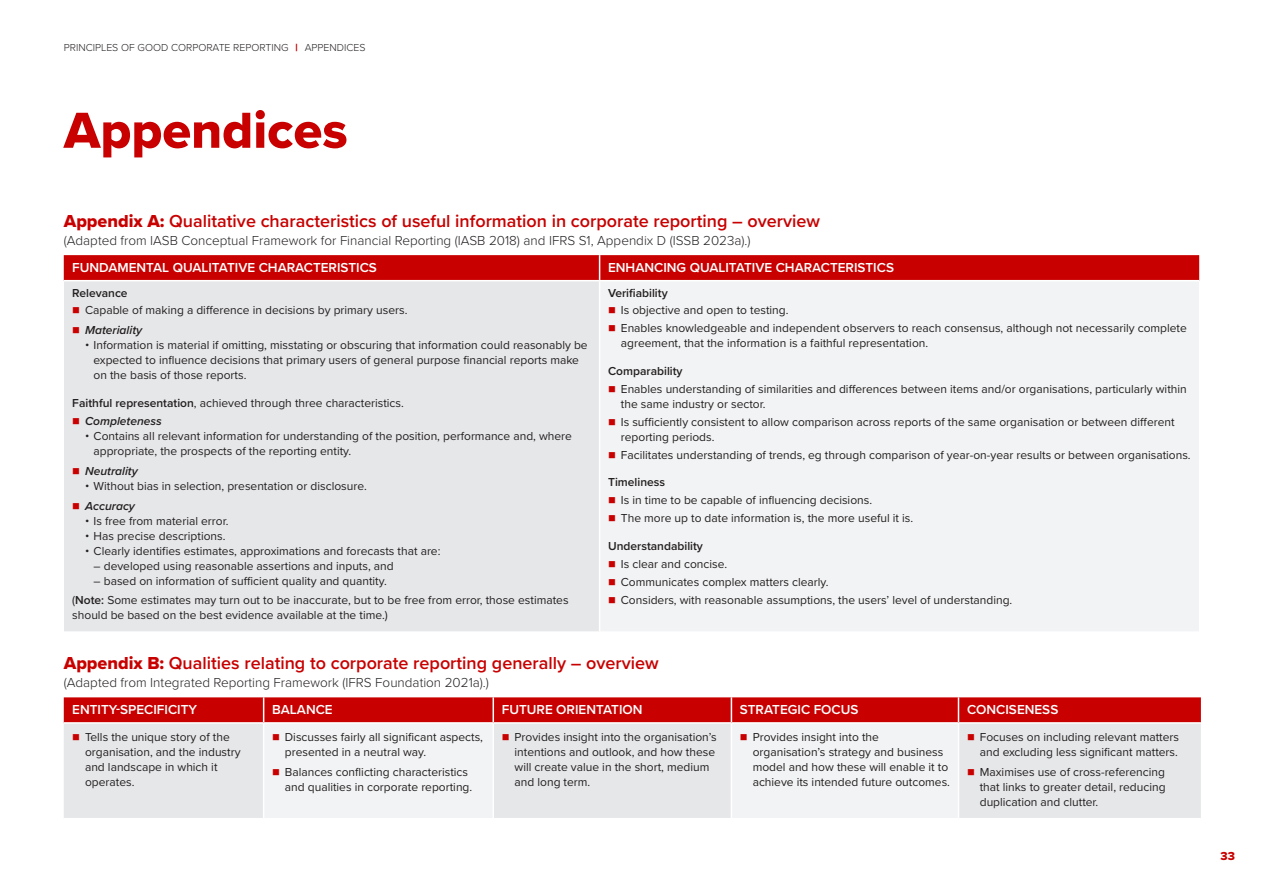
<style>
.page{position:relative;width:1263px;height:893px;background:#fff}
.page>*{position:absolute;margin:0;border:0;box-sizing:border-box;transform-origin:0 0}
.t1{font:52.5px "Proxima Nova Extrabld";color:#c80000}
.t2{font:600 18px "Proxima Nova";color:#c80000}
.t3{font:300 13.5px "Proxima Nova";color:#231f20}
.t4{font:600 13.5px "Proxima Nova";color:#fff}
.t5{font:12px/15px "Proxima Nova";color:#231f20}
.t6{font:600 12px "Proxima Nova";color:#231f20}
.t7{font:italic 600 12px "Proxima Nova";color:#231f20}
.t8{font:12px "Proxima Nova Extrabld";color:#c80000}
.t9{font:300 10.5px "Proxima Nova";color:#231f20}
.s1{font-family:"Proxima Nova Extrabld";font-weight:400;color:#c80000}
.s2{font-family:"Proxima Nova Extrabld";font-weight:400}
.s3{color:#c80000}
.s4{font-weight:600}
</style>
<div class="page">
<div style="left:64px;top:281px;width:536px;height:351px;background:#e6e7e9"></div>
<div style="left:600px;top:281px;width:599px;height:351px;background:#f2f3f4"></div>
<svg style="left:64px;top:255px;width:1135px;height:25px;background:#c80202"></svg>
<hr style="left:599px;top:281px;width:1px;height:350px;background:#fff">
<hr style="left:64px;top:631px;width:536px;height:2px;background:#fff">
<hr style="left:600px;top:631px;width:599px;height:2px;background:#fff">
<div style="left:64px;top:724px;width:1137px;height:94px;background:#e6e7e9"></div>
<svg style="left:264px;top:724px;width:694px;height:94px;fill:#f2f3f4"></svg>
<div style="left:64px;top:697px;width:1137px;height:25px;background:#c80000"></div>
<hr style="left:263px;top:724px;width:1px;height:94px;background:#fff">
<hr style="left:492px;top:724px;width:2px;height:94px;background:#fff">
<hr style="left:731px;top:724px;width:1px;height:94px;background:#fff">
<hr style="left:958px;top:724px;width:1px;height:94px;background:#fff">
<p class="t9" style="left:64px;top:39px;width:303px">PRINCIPLES OF GOOD CORPORATE REPORTING <span class="s1">|</span> APPENDICES</p>
<h1 class="t1" style="left:64px;top:91px;width:285px">Appendices</h1>
<h2 class="t2" style="left:64px;top:207px;width:758px"><span class="s2">Appendix A:</span> Qualitative characteristics of useful information in corporate reporting – overview</h2>
<p class="t3" style="left:64px;top:230px;width:688px">(Adapted from IASB Conceptual Framework for Financial Reporting (IASB 2018) and IFRS S1, Appendix D (ISSB 2023a).)</p>
<p class="t4" style="left:72px;top:258px;width:306px">FUNDAMENTAL QUALITATIVE CHARACTERISTICS</p>
<p class="t4" style="left:608px;top:258px;width:287px">ENHANCING QUALITATIVE CHARACTERISTICS</p>
<p class="t6" style="left:72px;top:284px;width:57px">Relevance</p>
<p class="t5" style="left:72px;top:302px;width:337px"><span class="s3">■</span> Capable of making a difference in decisions by primary users.</p>
<p class="t7" style="left:72px;top:321px;width:71px"><span class="s3">■</span> Materiality</p>
<p class="t5" style="left:94px;top:337px;width:496px;text-indent:-9px">• Information is material if omitting, misstating or obscuring that information could reasonably be expected to influence decisions that primary users of general purpose financial reports make on the basis of those reports.</p>
<p class="t5" style="left:72px;top:395px;width:333px"><span class="s4">Faithful representation</span>, achieved through three characteristics.</p>
<p class="t7" style="left:72px;top:412px;width:91px"><span class="s3">■</span> Completeness</p>
<p class="t5" style="left:94px;top:428px;width:480px;text-indent:-9px">• Contains all relevant information for understanding of the position, performance and, where appropriate, the prospects of the reporting entity.</p>
<p class="t7" style="left:72px;top:462px;width:67px"><span class="s3">■</span> Neutrality</p>
<p class="t5" style="left:85px;top:478px;width:283px">• Without bias in selection, presentation or disclosure.</p>
<p class="t7" style="left:72px;top:497px;width:64px"><span class="s3">■</span> Accuracy</p>
<p class="t5" style="left:85px;top:513px;width:145px">• Is free from material error.</p>
<p class="t5" style="left:85px;top:528px;width:142px">• Has precise descriptions.</p>
<p class="t5" style="left:85px;top:543px;width:357px">• Clearly identifies estimates, approximations and forecasts that are:</p>
<p class="t5" style="left:94px;top:558px;width:302px">– developed using reasonable assertions and inputs, and</p>
<p class="t5" style="left:72px;top:571px;width:498px;line-height:19.2px;text-indent:21px">– based on information of sufficient quality and quantity.<br>(<span class="s4">Note:</span> Some estimates may turn out to be inaccurate, but to be free from error, those estimates</p>
<p class="t5" style="left:72px;top:607px;width:317px">should be based on the best evidence available at the time.)</p>
<p class="t6" style="left:608px;top:284px;width:61px">Verifiability</p>
<p class="t5" style="left:608px;top:302px;width:182px"><span class="s3">■</span> Is objective and open to testing.</p>
<p class="t5" style="left:621px;top:320px;width:567px;text-indent:-13px"><span class="s3">■</span> Enables knowledgeable and independent observers to reach consensus, although not necessarily complete agreement, that the information is a faithful representation.</p>
<p class="t6" style="left:608px;top:362px;width:76px">Comparability</p>
<p class="t5" style="left:621px;top:381px;width:567px;text-indent:-13px"><span class="s3">■</span> Enables understanding of similarities and differences between items and/or organisations, particularly within the same industry or sector.</p>
<p class="t5" style="left:621px;top:414px;width:555px;text-indent:-13px"><span class="s3">■</span> Is sufficiently consistent to allow comparison across reports of the same organisation or between different reporting periods.</p>
<p class="t5" style="left:608px;top:447px;width:584px"><span class="s3">■</span> Facilitates understanding of trends, eg through comparison of year-on-year results or between organisations.</p>
<p class="t6" style="left:608px;top:473px;width:59px">Timeliness</p>
<p class="t5" style="left:608px;top:492px;width:266px"><span class="s3">■</span> Is in time to be capable of influencing decisions.</p>
<p class="t5" style="left:608px;top:510px;width:307px"><span class="s3">■</span> The more up to date information is, the more useful it is.</p>
<p class="t6" style="left:608px;top:537px;width:96px">Understandability</p>
<p class="t5" style="left:608px;top:556px;width:121px"><span class="s3">■</span> Is clear and concise.</p>
<p class="t5" style="left:608px;top:574px;width:222px"><span class="s3">■</span> Communicates complex matters clearly.</p>
<p class="t5" style="left:608px;top:592px;width:406px"><span class="s3">■</span> Considers, with reasonable assumptions, the users’ level of understanding.</p>
<h2 class="t2" style="left:64px;top:650px;width:596px"><span class="s2">Appendix B:</span> Qualities relating to corporate reporting generally – overview</h2>
<p class="t3" style="left:64px;top:672px;width:427px">(Adapted from Integrated Reporting Framework (IFRS Foundation 2021a).)</p>
<p class="t4" style="left:72px;top:700px;width:126px">ENTITY-SPECIFICITY</p>
<p class="t4" style="left:272px;top:700px;width:62px">BALANCE</p>
<p class="t4" style="left:502px;top:700px;width:142px">FUTURE ORIENTATION</p>
<p class="t4" style="left:740px;top:700px;width:120px">STRATEGIC FOCUS</p>
<p class="t4" style="left:967px;top:700px;width:93px">CONCISENESS</p>
<p class="t5" style="left:85px;top:729px;width:157px;text-indent:-13px"><span class="s3">■</span> Tells the unique story of the organisation, and the industry and landscape in which it operates.</p>
<p class="t5" style="left:285px;top:729px;width:200px;text-indent:-13px"><span class="s3">■</span> Discusses fairly all significant aspects, presented in a neutral way.</p>
<p class="t5" style="left:514px;top:729px;width:204px;text-indent:-13px"><span class="s3">■</span> Provides insight into the organisation’s intentions and outlook, and how these will create value in the short, medium and long term.</p>
<p class="t5" style="left:753px;top:729px;width:199px;text-indent:-13px"><span class="s3">■</span> Provides insight into the organisation’s strategy and business model and how these will enable it to achieve its intended future outcomes.</p>
<p class="t5" style="left:967px;top:729px;width:214px;text-align:right"><span class="s3">■</span> Focuses on including relevant matters and excluding less significant matters.</p>
<p class="t5" style="left:285px;top:764px;width:189px;text-indent:-13px"><span class="s3">■</span> Balances conflicting characteristics and qualities in corporate reporting.</p>
<p class="t5" style="left:980px;top:764px;width:187px;text-align:justify;text-indent:-13px"><span class="s3">■</span> Maximises use of cross-referencing that links to greater detail, reducing duplication and clutter.</p>
<p class="t8" style="left:1220px;top:847px;width:16px">33</p>
</div>
